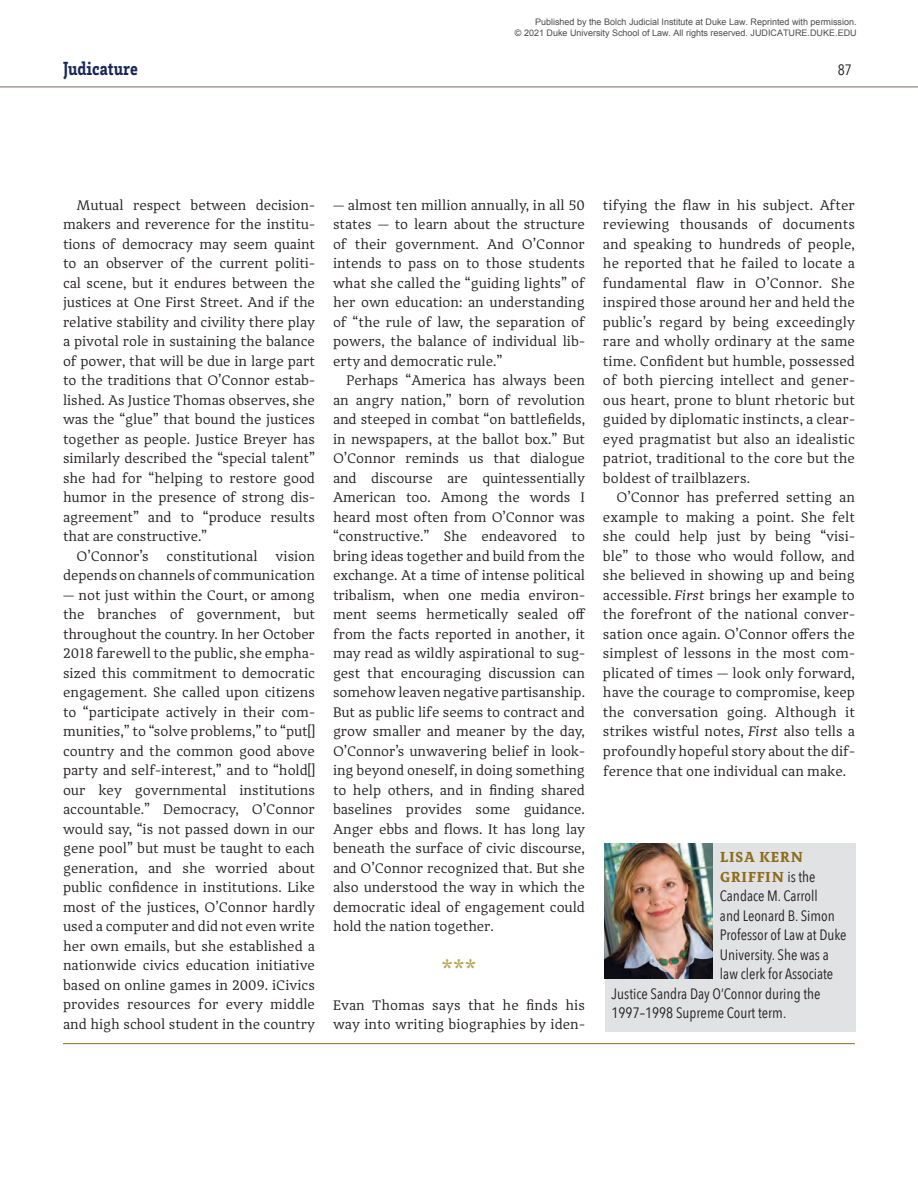
<style>
.page{position:relative;width:918px;height:1188px;background:#fff}
.page>*{position:absolute;margin:0;border:0;box-sizing:border-box;transform-origin:0 0}
.Pull_Quote_Archer{font:600 27px "Archer";color:#b8a656}
.t1{font:900 condensed 19.5px "Brix Slab";color:#182757}
.Author_Note{font:15px "Avenir Next Condensed";color:#231f20}
.Author_Note-2{font:700 15px "Adagio Serif";letter-spacing:.05em;color:#8e6c1e}
.Feature_Text_P2{font:14.25px/19.5px "Adagio Serif";color:#231f20;text-align:justify}
.Feature_Text_P1{font:14.25px/19.5px "Adagio Serif";letter-spacing:.005em;color:#231f20}
.t2{font:9px/10.8px "Arial";color:rgb(0 0 0/.71);text-align:right}
.s1{font-style:italic}
.s2{font-family:"Avenir Next Condensed";font-weight:400;color:#231f20}
</style>
<div class="page">
<div style="left:605px;top:843px;width:250px;height:189px;background:#e1e2e4"></div>
<img style="left:604px;top:843px;width:108px;height:135px">
<hr style="left:63px;top:1043px;width:792px;height:1px;background:#8e6c1e">
<hr style="left:0;top:86px;width:918px;height:2px;background:#a69c95">
<p class="t2" style="left:515px;top:17px;width:343px">Published by the Bolch Judicial Institute at Duke Law. Reprinted with permission.<br>© 2021 Duke University School of Law. All rights reserved. JUDICATURE.DUKE.EDU</p>
<p class="t1" style="left:63px;top:56px;width:76px">Judicature</p>
<p class="Author_Note" style="left:838px;top:57px;width:16px">87</p>
<p class="Feature_Text_P2" style="left:63px;top:196px;width:254px;text-indent:13px">Mutual respect between decision&shy;makers and reverence for the institu&shy;tions of democracy may seem quaint to an observer of the current politi&shy;cal scene, but it endures between the justices at One First Street. And if the relative stability and civility there play a pivotal role in sustaining the balance of power, that will be due in large part to the traditions that O’Connor estab&shy;lished. As Justice Thomas observes, she was the “glue” that bound the justices together as people. Justice Breyer has similarly described the “special talent” she had for “helping to restore good humor in the presence of strong dis&shy;agreement” and to “produce results that are constructive.”</p>
<p class="Feature_Text_P2" style="left:76px;top:547px;width:74px">O’Connor’s</p>
<p class="Feature_Text_P2" style="left:167px;top:547px;width:93px">constitutional</p>
<p class="Feature_Text_P2" style="left:63px;top:547px;width:254px;text-align:right">vision<br>depends on channels of communication</p>
<p class="Feature_Text_P2" style="left:63px;top:585px;width:254px">— not just within the Court, or among the branches of government, but throughout the country. In her October 2018 farewell to the public, she empha&shy;sized this commitment to democratic engagement. She called upon citizens to “participate actively in their com&shy;munities,” to “solve problems,” to “put[] country and the common good above party and self-interest,” and to “hold[] our key governmental institutions accountable.” Democracy, O’Connor would say, “is not passed down in our gene pool” but must be taught to each generation, and she worried about public confidence in institutions. Like most of the justices, O’Connor hardly used a computer and did not even write her own emails, but she established a nationwide civics education initiative based on online games in 2009. iCivics provides resources for every middle and high school student in the country</p>
<p class="Feature_Text_P2" style="left:333px;top:195px;width:254px">— almost ten million annually, in all 50 states — to learn about the structure of their government. And O’Connor intends to pass on to those students what she called the “guiding lights” of her own education: an understanding of “the rule of law, the separation of powers, the balance of individual lib&shy;erty and democratic rule.”</p>
<p class="Feature_Text_P2" style="left:333px;top:371px;width:254px;text-indent:13px">Perhaps “America has always been an angry nation,” born of revolution and steeped in combat “on battlefields, in newspapers, at the ballot box.” But O’Connor reminds us that dialogue and discourse are quintessentially American too. Among the words I heard most often from O’Connor was “constructive.” She endeavored to bring ideas together and build from the exchange. At a time of intense political tribalism, when one media environ&shy;ment seems hermetically sealed off from the facts reported in another, it may read as wildly aspirational to sug&shy;gest that encouraging discussion can somehow leaven negative partisanship.<br>But as public life seems to contract and grow smaller and meaner by the day, O’Connor’s unwavering belief in look&shy;ing beyond oneself, in doing something to help others, and in finding shared baselines provides some guidance.<br>Anger ebbs and flows. It has long lay beneath the surface of civic discourse, and O’Connor recognized that. But she also understood the way in which the democratic ideal of engagement could hold the nation together.</p>
<p class="Pull_Quote_Archer" style="left:442px;top:949px;width:36px">***</p>
<p class="Feature_Text_P1" style="left:333px;top:995px;width:254px">Evan Thomas says that he finds his way into writing biographies by iden-</p>
<p class="Feature_Text_P1" style="left:603px;top:196px;width:254px;text-align:justify">tifying the flaw in his subject. After reviewing thousands of documents and speaking to hundreds of people, he reported that he failed to locate a fundamental flaw in O’Connor. She inspired those around her and held the public’s regard by being exceedingly rare and wholly ordinary at the same time. Confident but humble, possessed of both piercing intellect and gener&shy;ous heart, prone to blunt rhetoric but guided by diplomatic instincts, a clear&shy;eyed pragmatist but also an idealistic patriot, traditional to the core but the boldest of trailblazers.</p>
<p class="Feature_Text_P2" style="left:603px;top:488px;width:254px;text-indent:13px">O’Connor has preferred setting an example to making a point. She felt she could help just by being “visi&shy;ble” to those who would follow, and she believed in showing up and being accessible. <span class="s1">First</span> brings her example to the forefront of the national conver&shy;sation once again. O’Connor offers the simplest of lessons in the most com&shy;plicated of times — look only forward, have the courage to compromise, keep the conversation going. Although it strikes wistful notes, <span class="s1">First</span> also tells a profoundly hopeful story about the dif&shy;ference that one individual can make.</p>
<p class="Author_Note-2" style="left:720px;top:847px;width:84px">LISA KERN</p>
<p class="Author_Note-2" style="left:720px;top:867px;width:97px">GRIFFIN <span class="s2">is the</span></p>
<p class="Author_Note" style="left:720px;top:883px;width:99px">Candace M. Carroll</p>
<p class="Author_Note" style="left:720px;top:903px;width:116px">and Leonard B. Simon</p>
<p class="Author_Note" style="left:720px;top:922px;width:128px">Professor of Law at Duke</p>
<p class="Author_Note" style="left:720px;top:942px;width:110px">University. She was a</p>
<p class="Author_Note" style="left:720px;top:961px;width:115px">law clerk for Associate</p>
<p class="Author_Note" style="left:612px;top:981px;width:211px">Justice Sandra Day O’Connor during the</p>
<p class="Author_Note" style="left:612px;top:1000px;width:176px">1997–1998 Supreme Court term.</p>
</div>
